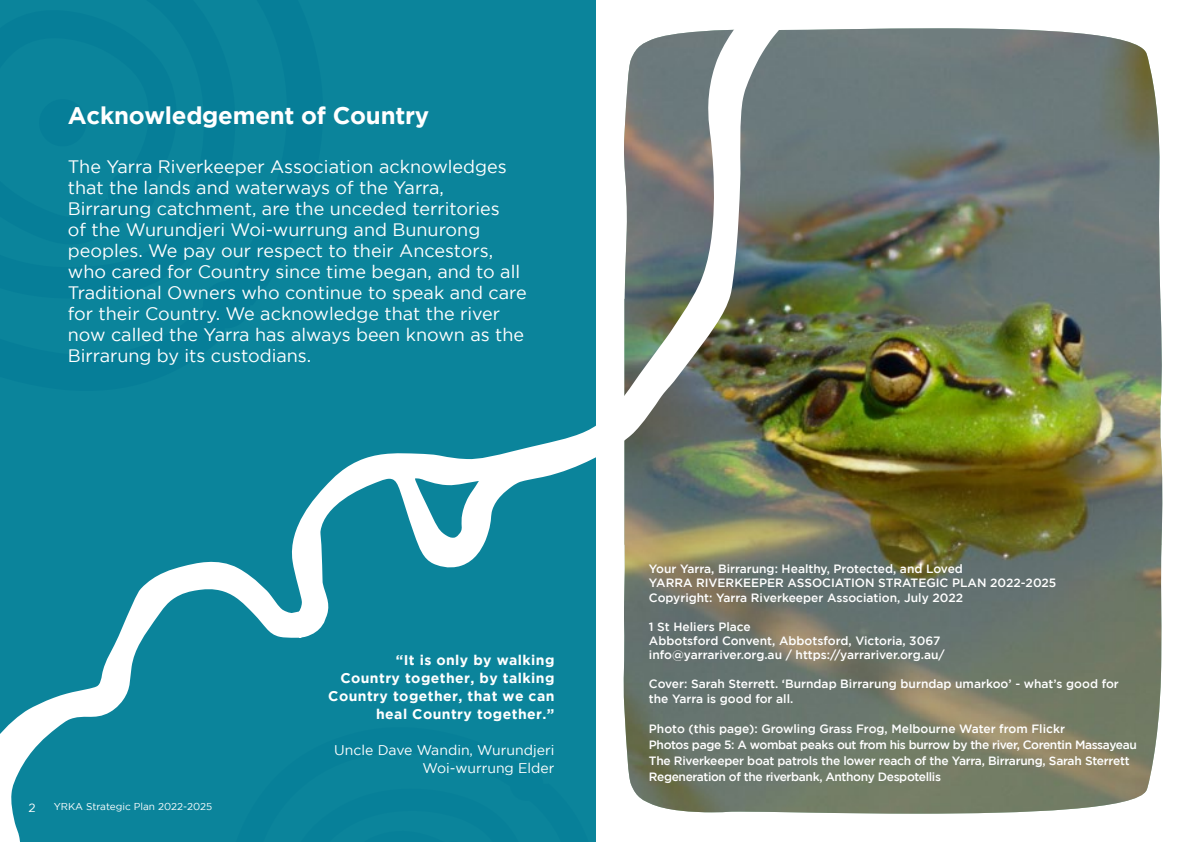
<style>
.page{position:relative;width:1191px;height:842px;background:#fff}
.page>*{position:absolute;margin:0;border:0;box-sizing:border-box;transform-origin:0 0}
.t1{font:700 24px "Gotham";letter-spacing:-.01em;color:#fff}
.t2{font:18px/21px "Gotham";color:#fff}
.t3{font:700 14px/18px "Gotham";letter-spacing:.03em;color:#fff;text-align:right}
.t4{font:14px/18px "Gotham";color:#fff;text-align:right}
.t5{font:500 12px/14.4px "Gotham";color:#fff}
.t6{font:500 12px/16px "Gotham";letter-spacing:-.03em;color:#fff}
.t7{font:12px "Gotham";color:#fff}
.t8{font:10px "Gotham";color:#fff}
</style>
<div class="page">
<img style="left:0;top:0;width:1163px;height:842px">
<h1 class="t1" style="left:68px;top:102px;width:363px">Acknowledgement of Country</h1>
<p class="t2" style="left:68px;top:156px;width:460px">The Yarra Riverkeeper Association acknowledges that the lands and waterways of the Yarra, Birrarung catchment, are the unceded territories<br>of the Wurundjeri Woi-wurrung and Bunurong peoples. We pay our respect to their Ancestors, who cared for Country since time began, and to all Traditional Owners who continue to speak and care for their Country. We acknowledge that the river now called the Yarra has always been known as the Birrarung by its custodians.</p>
<p class="t7" style="left:28px;top:801px;width:9px">2</p>
<p class="t8" style="left:54px;top:801px;width:160px">YRKA Strategic Plan 2022-2025</p>
<p class="t3" style="left:328px;top:651px;width:228px">“It is only by walking<br>Country together, by talking<br>Country together, that we can heal Country together.”</p>
<p class="t4" style="left:334px;top:741px;width:222px">Uncle Dave Wandin, Wurundjeri<br>Woi-wurrung Elder</p>
<p class="t5" style="left:649px;top:561px;width:409px">Your Yarra, Birrarung: Healthy, Protected, and Loved<br>YARRA RIVERKEEPER ASSOCIATION STRATEGIC PLAN 2022-2025<br>Copyright: Yarra Riverkeeper Association, July 2022</p>
<p class="t5" style="left:649px;top:619px;width:297px">1 St Heliers Place<br>Abbotsford Convent, Abbotsford, Victoria, 3067 info@yarrariver.org.au / https://yarrariver.org.au/</p>
<p class="t5" style="left:649px;top:676px;width:471px">Cover: Sarah Sterrett. ‘Burndap Birrarung burndap umarkoo’ - what’s good for the Yarra is good for all.</p>
<p class="t6" style="left:649px;top:720px;width:489px">Photo (this page): Growling Grass Frog, Melbourne Water from Flickr<br>Photos page 5: A wombat peaks out from his burrow by the river, Corentin Massayeau The Riverkeeper boat patrols the lower reach of the Yarra, Birrarung, Sarah Sterrett Regeneration of the riverbank, Anthony Despotellis</p>
</div>
